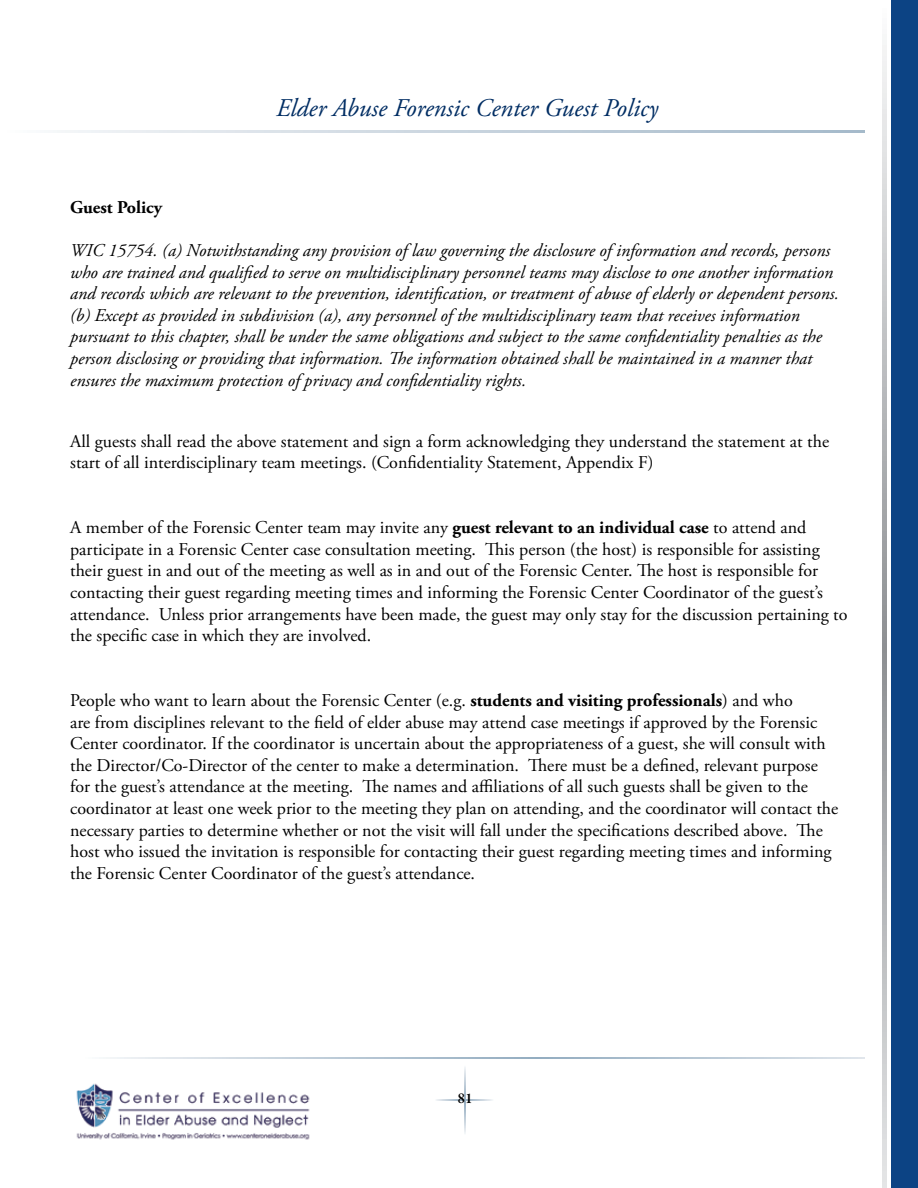
<style>
.page{position:relative;width:918px;height:1188px;background:#fff}
.page>*{position:absolute;margin:0;border:0;box-sizing:border-box;transform-origin:0 0}
.t1{font:italic 25.5px "Adobe Garamond Pro";color:#002d63}
.t2{font:18px/21.6px "Adobe Garamond Pro";color:#000}
.t3{font:italic 18px/21.6px "Adobe Garamond Pro";color:#000}
.t4{font:700 18px "Adobe Garamond Pro";color:#000}
.t5{font:600 15px "Garamond Premr Pro";color:#000}
.s1{font-weight:700}
</style>
<div class="page">
<img style="left:76px;top:1083px;width:234px;height:57px">
<svg style="left:57px;top:131px;width:807px;height:1px"></svg>
<svg style="left:106px;top:1057px;width:758px;height:2px;background:#bdcbd7"></svg>
<svg style="left:464px;top:1067px;width:2px;height:67px"></svg>
<svg style="left:436px;top:1100px;width:56px;height:1px"></svg>
<div style="left:891px;top:0;width:27px;height:1188px;background:#0c4384"></div>
<svg style="left:883px;top:45px;width:3px;height:1143px;background:#bcbec0"></svg>
<h1 class="t1" style="left:276px;top:93px;width:383px">Elder Abuse Forensic Center Guest Policy</h1>
<p class="t4" style="left:70px;top:197px;width:94px">Guest Policy</p>
<p class="t3" style="left:70px;top:240px;width:770px">WIC 15754. (a) Notwithstanding any provision of law governing the disclosure of information and records, persons who are trained and qualified to serve on multidisciplinary personnel teams may disclose to one another information and records which are relevant to the prevention, identification, or treatment of abuse of elderly or dependent persons. (b) Except as provided in subdivision (a), any personnel of the multidisciplinary team that receives information pursuant to this chapter, shall be under the same obligations and subject to the same confidentiality penalties as the person disclosing or providing that information. The information obtained shall be maintained in a manner that ensures the maximum protection of privacy and confidentiality rights.</p>
<p class="t2" style="left:70px;top:431px;width:760px">All guests shall read the above statement and sign a form acknowledging they understand the statement at the start of all interdisciplinary team meetings. (Confidentiality Statement, Appendix F)</p>
<p class="t2" style="left:70px;top:517px;width:779px">A member of the Forensic Center team may invite any <span class="s1">guest relevant to an individual case</span> to attend and participate in a Forensic Center case consultation meeting. This person (the host) is responsible for assisting their guest in and out of the meeting as well as in and out of the Forensic Center. The host is responsible for contacting their guest regarding meeting times and informing the Forensic Center Coordinator of the guest’s attendance. Unless prior arrangements have been made, the guest may only stay for the discussion pertaining to the specific case in which they are involved.</p>
<p class="t2" style="left:70px;top:690px;width:770px">People who want to learn about the Forensic Center (e.g. <span class="s1">students and visiting professionals</span>) and who<br>are from disciplines relevant to the field of elder abuse may attend case meetings if approved by the Forensic Center coordinator. If the coordinator is uncertain about the appropriateness of a guest, she will consult with the Director/Co-Director of the center to make a determination. There must be a defined, relevant purpose for the guest’s attendance at the meeting. The names and affiliations of all such guests shall be given to the coordinator at least one week prior to the meeting they plan on attending, and the coordinator will contact the necessary parties to determine whether or not the visit will fall under the specifications described above. The host who issued the invitation is responsible for contacting their guest regarding meeting times and informing the Forensic Center Coordinator of the guest’s attendance.</p>
<p class="t5" style="left:458px;top:1089px;width:16px">81</p>
</div>
